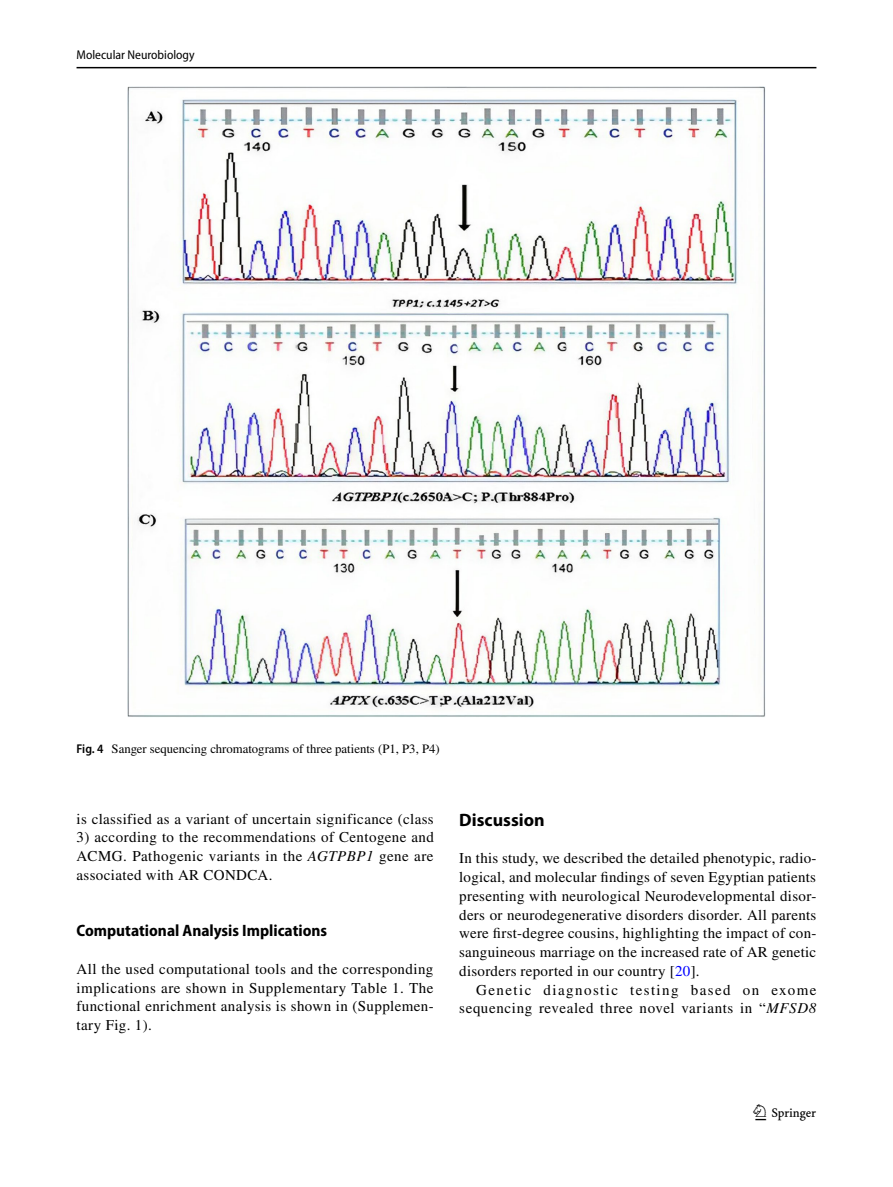
<style>
.page{position:relative;width:893px;height:1187px;background:#fff}
.page>*{position:absolute;margin:0;border:0;box-sizing:border-box;transform-origin:0 0}
.t1{font:22.5px "Springnew Regular 3";color:#000}
.t2{font:700 18px "Myriad Pro";color:#000}
.t3{font:700 semi-condensed 16.5px "Myriad Pro";color:#000}
.t4{font:15px/18.8px "STIX";letter-spacing:.025em;color:#000;text-align:justify}
.t5{font:15px/18.8px "STIX";letter-spacing:.055em;color:#000;text-align:right}
.t6{font:12.75px "STIX";color:#000}
.t7{font:semi-condensed 12.75px "Myriad Pro";color:#000}
.s1{font-family:"Myriad Pro";font-weight:600;font-stretch:semi-condensed}
.s2{font-style:italic}
.s3{color:#00f}
</style>
<div class="page">
<hr style="left:77px;top:67px;width:739px;height:1px;background:#000">
<img style="left:128px;top:87px;width:637px;height:630px">
<p class="t7" style="left:77px;top:48px;width:120px">Molecular Neurobiology</p>
<p class="t6" style="left:77px;top:739px;width:365px"><span class="s1">Fig. 4</span> Sanger sequencing chromatograms of three patients (P1, P3, P4)</p>
<p class="t4" style="left:77px;top:810px;width:359px">is classified as a variant of uncertain significance (class</p>
<p class="t4" style="left:77px;top:829px;width:359px">3) according to the recommendations of Centogene and ACMG. Pathogenic variants in the <span class="s2">AGTPBP1</span> gene are associated with AR CONDCA.</p>
<p class="t3" style="left:77px;top:921px;width:252px">Computational Analysis Implications</p>
<p class="t4" style="left:77px;top:960px;width:359px">All the used computational tools and the corresponding implications are shown in Supplementary Table 1. The functional enrichment analysis is shown in (Supplemen&shy;tary Fig. 1).</p>
<p class="t2" style="left:459px;top:808px;width:87px">Discussion</p>
<p class="t4" style="left:459px;top:849px;width:359px">In this study, we described the detailed phenotypic, radio&shy;logical, and molecular findings of seven Egyptian patients presenting with neurological Neurodevelopmental disor&shy;ders or neurodegenerative disorders disorder. All parents were first-degree cousins, highlighting the impact of con&shy;sanguineous marriage on the increased rate of AR genetic disorders reported in our country [<span class="s3">20</span>].</p>
<p class="t5" style="left:459px;top:981px;width:359px">Genetic diagnostic testing based on exome sequencing revealed three novel variants in “<span class="s2">MFSD8</span></p>
<h1 class="t1" style="left:755px;top:1104px;width:62px">1 3</h1>
</div>
